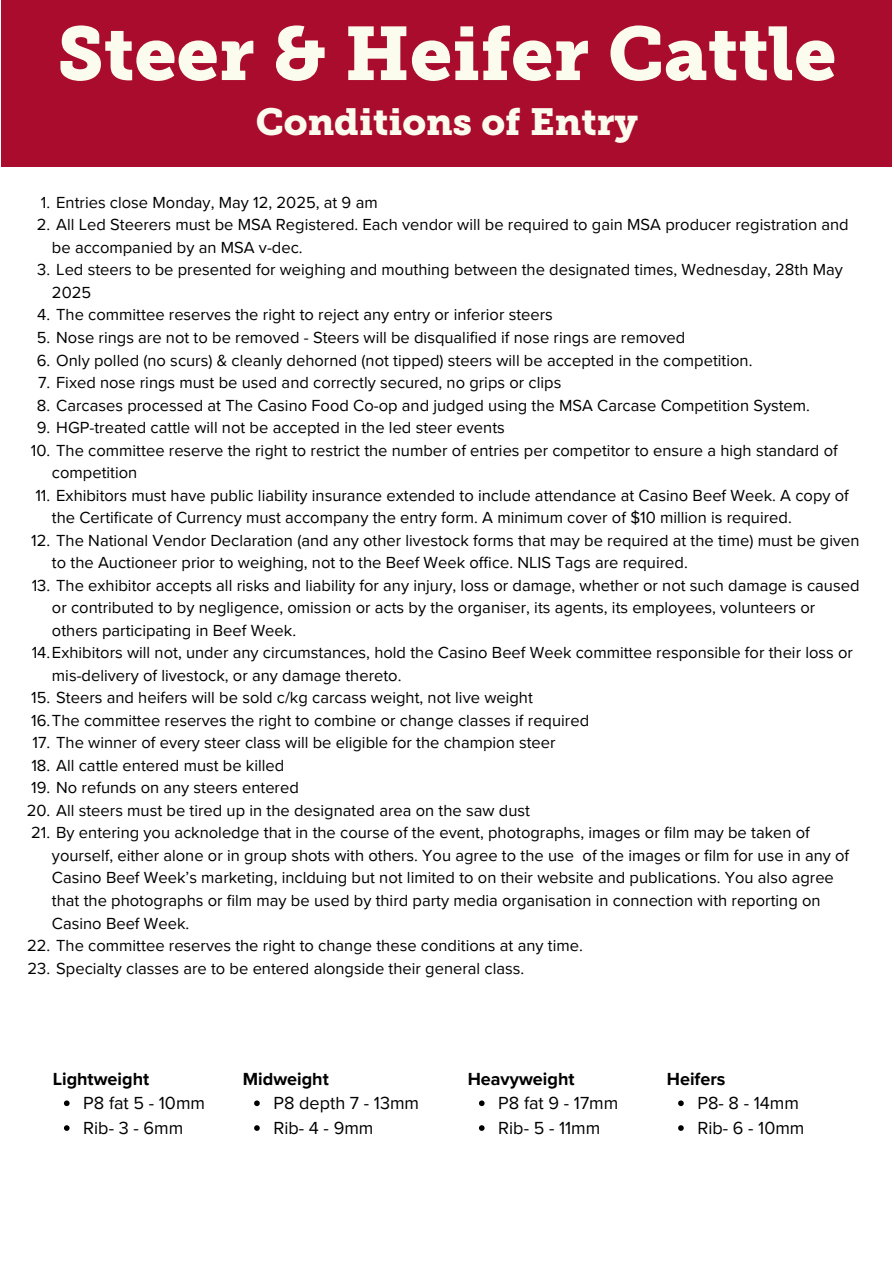
<style>
.page{position:relative;width:894px;height:1264px;background:#fff}
.page>*{position:absolute;margin:0;border:0;box-sizing:border-box;transform-origin:0 0}
.t1{font:75px "Museo Slab 900";color:#fcfcee}
.t2{font:37.5px "Museo Slab 900";color:#fcfcee}
.t3{font:18px "Proxima Nova";color:#000}
.t4{font:700 18px "Proxima Nova";color:#000}
.t5{font:16.5px/22.5px "Proxima Nova";color:#000}
</style>
<div class="page">
<div style="left:1px;top:0;width:890px;height:166px;background:#aa0c2e"></div>
<svg style="left:64px;top:1100px;width:6px;height:6px"></svg>
<svg style="left:64px;top:1125px;width:6px;height:5px"></svg>
<svg style="left:254px;top:1100px;width:6px;height:6px"></svg>
<svg style="left:254px;top:1125px;width:6px;height:5px"></svg>
<svg style="left:479px;top:1100px;width:5px;height:6px"></svg>
<svg style="left:479px;top:1125px;width:5px;height:5px"></svg>
<svg style="left:678px;top:1100px;width:5px;height:6px"></svg>
<svg style="left:678px;top:1125px;width:5px;height:5px"></svg>
<h1 class="t1" style="left:57px;top:10px;width:780px">Steer &amp; Heifer Cattle</h1>
<h2 class="t2" style="left:256px;top:100px;width:383px">Conditions of Entry</h2>
<p class="t5" style="left:41px;top:191px;width:338px">1. Entries close Monday, May 12, 2025, at 9 am</p>
<p class="t5" style="left:52px;top:214px;width:798px;text-indent:-15px">2. All Led Steerers must be MSA Registered. Each vendor will be required to gain MSA producer registration and be accompanied by an MSA v-dec.</p>
<p class="t5" style="left:52px;top:259px;width:792px;text-indent:-15px">3. Led steers to be presented for weighing and mouthing between the designated times, Wednesday, 28th May<br>2025</p>
<p class="t5" style="left:37px;top:304px;width:517px">4. The committee reserves the right to reject any entry or inferior steers</p>
<p class="t5" style="left:37px;top:326px;width:650px">5. Nose rings are not to be removed - Steers will be disqualified if nose rings are removed</p>
<p class="t5" style="left:37px;top:349px;width:717px">6. Only polled (no scurs) &amp; cleanly dehorned (not tipped) steers will be accepted in the competition.</p>
<p class="t5" style="left:38px;top:371px;width:524px">7. Fixed nose rings must be used and correctly secured, no grips or clips</p>
<p class="t5" style="left:37px;top:394px;width:774px">8. Carcases processed at The Casino Food Co-op and judged using the MSA Carcase Competition System.</p>
<p class="t5" style="left:37px;top:416px;width:469px">9. HGP-treated cattle will not be accepted in the led steer events</p>
<p class="t5" style="left:52px;top:439px;width:787px;text-indent:-21px">10. The committee reserve the right to restrict the number of entries per competitor to ensure a high standard of competition</p>
<p class="t5" style="left:52px;top:484px;width:798px;text-indent:-17px">11. Exhibitors must have public liability insurance extended to include attendance at Casino Beef Week. A copy of the Certificate of Currency must accompany the entry form. A minimum cover of $10 million is required.</p>
<p class="t5" style="left:52px;top:529px;width:808px;text-indent:-21px">12. The National Vendor Declaration (and any other livestock forms that may be required at the time) must be given to the Auctioneer prior to weighing, not to the Beef Week office. NLIS Tags are required.</p>
<p class="t5" style="left:52px;top:574px;width:808px;text-indent:-20px">13. The exhibitor accepts all risks and liability for any injury, loss or damage, whether or not such damage is caused or contributed to by negligence, omission or acts by the organiser, its agents, its employees, volunteers or others participating in Beef Week.</p>
<p class="t5" style="left:52px;top:642px;width:802px;text-indent:-20px">14.Exhibitors will not, under any circumstances, hold the Casino Beef Week committee responsible for their loss or mis-delivery of livestock, or any damage thereto.</p>
<p class="t5" style="left:31px;top:687px;width:503px">15. Steers and heifers will be sold c/kg carcass weight, not live weight</p>
<p class="t5" style="left:31px;top:709px;width:559px">16.The committee reserves the right to combine or change classes if required</p>
<p class="t5" style="left:32px;top:732px;width:524px">17. The winner of every steer class will be eligible for the champion steer</p>
<p class="t5" style="left:31px;top:754px;width:254px">18. All cattle entered must be killed</p>
<p class="t5" style="left:31px;top:777px;width:269px">19. No refunds on any steers entered</p>
<p class="t5" style="left:27px;top:799px;width:504px">20. All steers must be tired up in the designated area on the saw dust</p>
<p class="t5" style="left:52px;top:822px;width:798px;text-indent:-21px">21. By entering you acknoledge that in the course of the event, photographs, images or film may be taken of yourself, either alone or in group shots with others. You agree to the use of the images or film for use in any of Casino Beef Week’s marketing, inclduing but not limited to on their website and publications. You also agree that the photographs or film may be used by third party media organisation in connection with reporting on Casino Beef Week.</p>
<p class="t5" style="left:27px;top:934px;width:557px">22. The committee reserves the right to change these conditions at any time.</p>
<p class="t5" style="left:28px;top:957px;width:498px">23. Specialty classes are to be entered alongside their general class.</p>
<h3 class="t4" style="left:53px;top:1068px;width:98px">Lightweight</h3>
<p class="t3" style="left:83px;top:1092px;width:123px">P8 fat 5 - 10mm</p>
<p class="t3" style="left:83px;top:1117px;width:101px">Rib- 3 - 6mm</p>
<h3 class="t4" style="left:243px;top:1068px;width:87px">Midweight</h3>
<p class="t3" style="left:273px;top:1092px;width:147px">P8 depth 7 - 13mm</p>
<p class="t3" style="left:273px;top:1117px;width:101px">Rib- 4 - 9mm</p>
<h3 class="t4" style="left:467px;top:1068px;width:108px">Heavyweight</h3>
<p class="t3" style="left:498px;top:1092px;width:122px">P8 fat 9 - 17mm</p>
<p class="t3" style="left:498px;top:1117px;width:104px">Rib- 5 - 11mm</p>
<h3 class="t4" style="left:666px;top:1068px;width:60px">Heifers</h3>
<p class="t3" style="left:697px;top:1092px;width:103px">P8- 8 - 14mm</p>
<p class="t3" style="left:697px;top:1117px;width:108px">Rib- 6 - 10mm</p>
</div>
